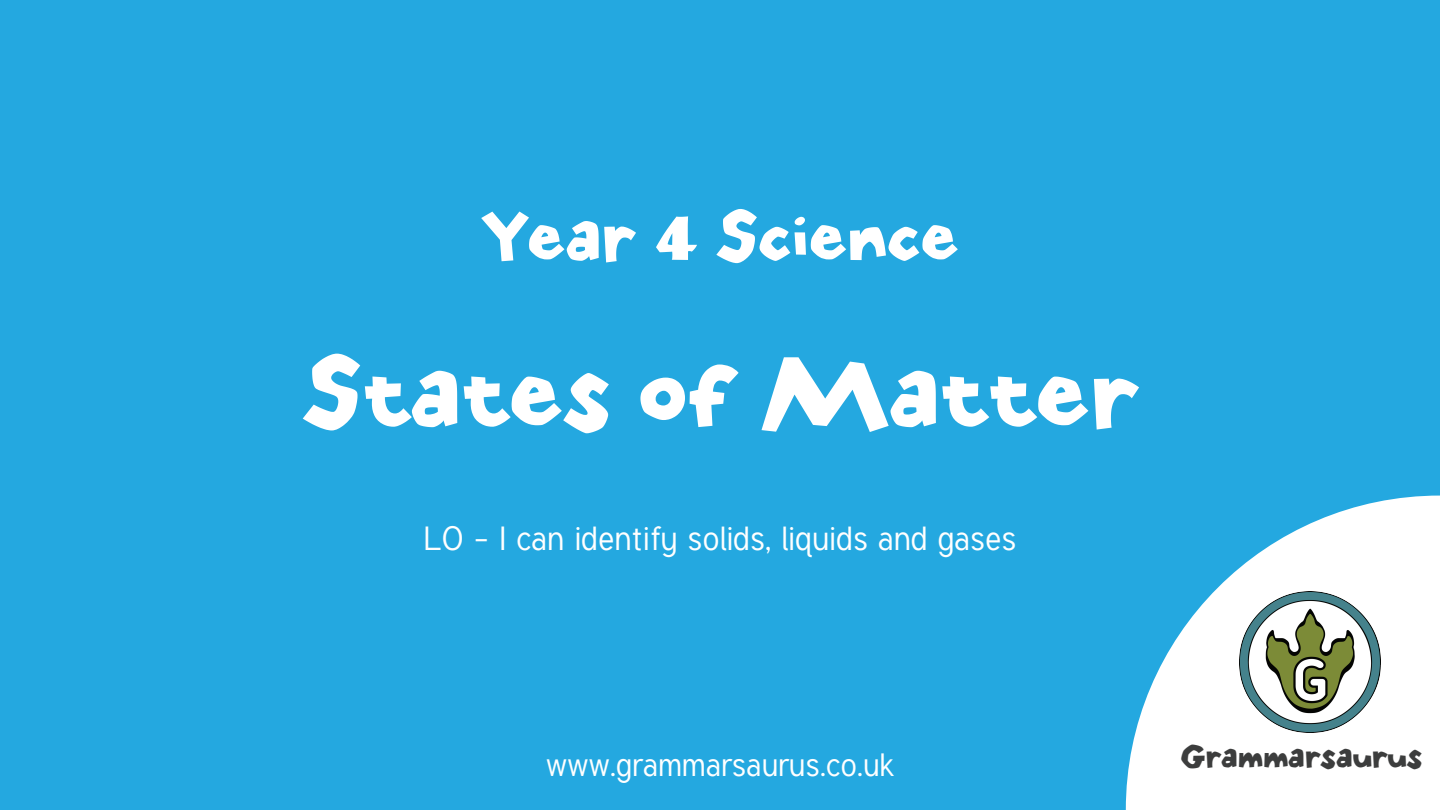
<style>
.page{position:relative;width:1440px;height:810px;background:#24a8e0}
.page>*{position:absolute;margin:0;border:0;box-sizing:border-box;transform-origin:0 0}
.t1{font:91.5px "Stone Hinge";color:#fff}
.t2{font:64.5px "Stone Hinge";color:#fff}
.t3{font:33px "Tuffy";color:#fff}
.t4{font:31.8px "Tuffy";color:#fff}
.t5{font:29.85px "Stone Hinge";color:#3c3d3d}
</style>
<div class="page">
<img style="left:1240px;top:592px;width:140px;height:140px">
<h2 class="t2" style="left:481px;top:192px;width:479px">Year 4 Science</h2>
<h1 class="t1" style="left:303px;top:329px;width:836px">States of Matter</h1>
<p class="t3" style="left:424px;top:517px;width:594px">LO – I can identify solids, liquids and gases</p>
<p class="t4" style="left:546px;top:745px;width:350px">www.grammarsaurus.co.uk</p>
<p class="t5" style="left:1181px;top:735px;width:243px">Grammarsaurus</p>
</div>
